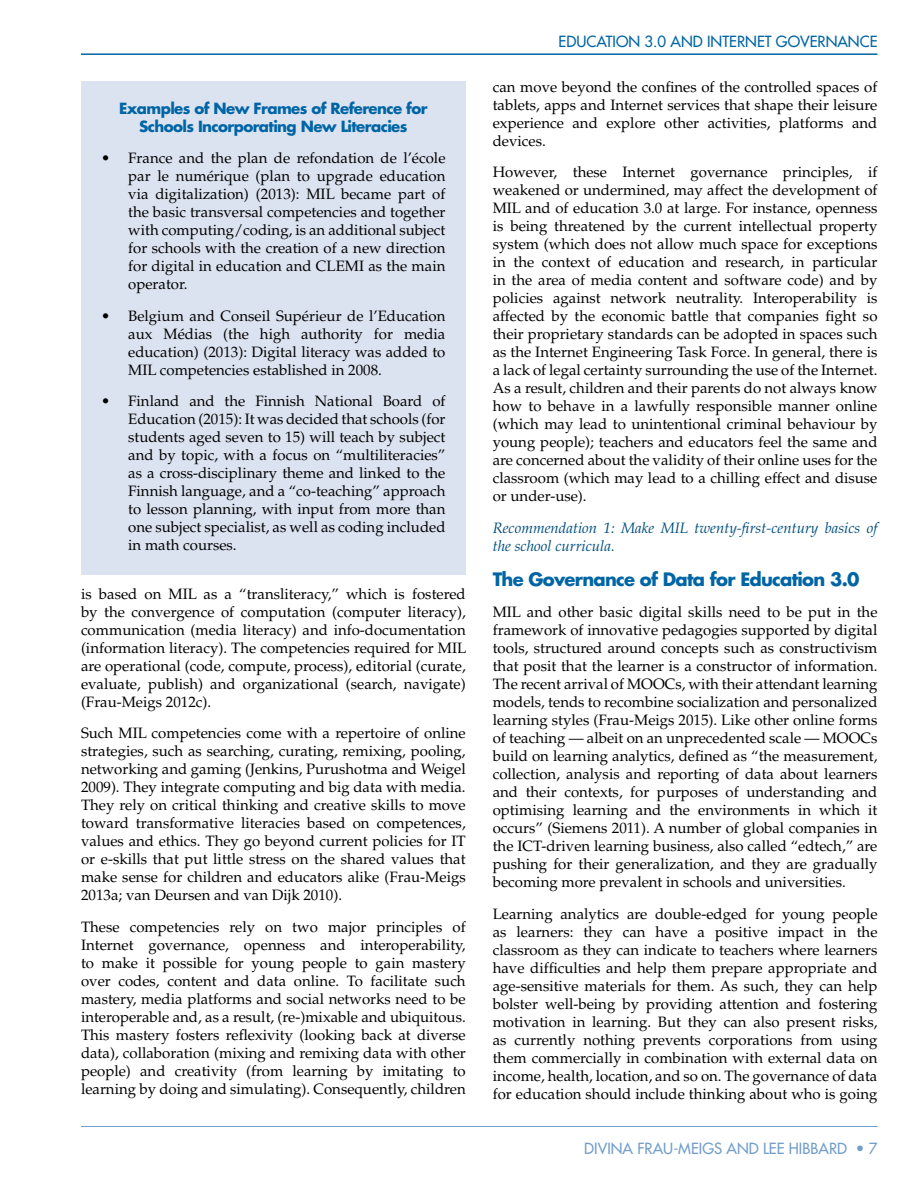
<style>
.page{position:relative;width:918px;height:1188px;background:#fff}
.page>*{position:absolute;margin:0;border:0;box-sizing:border-box;transform-origin:0 0}
.t1{font:700 18px "Futura Std";letter-spacing:-.04em;color:#0065a4}
.t2{font:15px/18px "Palatino LT Std";color:#000;text-align:justify}
.t3{font:italic 15px/18px "Palatino LT Std";color:#004e7d}
.t4{font:700 15px/18px "Futura Std";letter-spacing:-.04em;color:#0065a4;text-align:center}
.t5{font:500 15px "Futura Std";color:#0065a4}
.t6{font:500 15px "Futura Std";color:#739eca}
</style>
<div class="page">
<hr style="left:81px;top:53px;width:797px;height:2px;background:#0065a4">
<hr style="left:81px;top:1126px;width:797px;height:1px;background:#739eca">
<div style="left:81px;top:81px;width:385px;height:494px;background:#dce3f0"></div>
<p class="t4" style="left:119px;top:99px;width:310px">Examples of New Frames of Reference for<br>Schools Incorporating New Literacies</p>
<p class="t2" style="left:128px;top:149px;width:319px;text-indent:-27px">• France and the plan de refondation de l’école par le numérique (plan to upgrade education via digitalization) (2013): MIL became part of the basic transversal competencies and together with computing/coding, is an additional subject for schools with the creation of a new direction for digital in education and CLEMI as the main operator.</p>
<p class="t2" style="left:128px;top:307px;width:319px;text-indent:-27px">• Belgium and Conseil Supérieur de l’Education aux Médias (the high authority for media education) (2013): Digital literacy was added to MIL competencies established in 2008.</p>
<p class="t2" style="left:128px;top:392px;width:319px;text-indent:-27px">• Finland and the Finnish National Board of Education (2015): It was decided that schools (for students aged seven to 15) will teach by subject and by topic, with a focus on “multiliteracies” as a cross-disciplinary theme and linked to the Finnish language, and a “co-teaching” approach to lesson planning, with input from more than one subject specialist, as well as coding included in math courses.</p>
<p class="t2" style="left:81px;top:585px;width:387px">is based on MIL as a “transliteracy,” which is fostered by the convergence of computation (computer literacy), communication (media literacy) and info-documentation (information literacy). The competencies required for MIL are operational (code, compute, process), editorial (curate, evaluate, publish) and organizational (search, navigate) (Frau-Meigs 2012c).</p>
<p class="t2" style="left:81px;top:725px;width:386px">Such MIL competencies come with a repertoire of online strategies, such as searching, curating, remixing, pooling, networking and gaming (Jenkins, Purushotma and Weigel 2009). They integrate computing and big data with media.<br>They rely on critical thinking and creative skills to move toward transformative literacies based on competences, values and ethics. They go beyond current policies for IT or e-skills that put little stress on the shared values that make sense for children and educators alike (Frau-Meigs 2013a; van Deursen and van Dijk 2010).</p>
<p class="t2" style="left:81px;top:918px;width:386px">These competencies rely on two major principles of Internet governance, openness and interoperability, to make it possible for young people to gain mastery over codes, content and data online. To facilitate such mastery, media platforms and social networks need to be interoperable and, as a result, (re-)mixable and ubiquitous.<br>This mastery fosters reflexivity (looking back at diverse data), collaboration (mixing and remixing data with other people) and creativity (from learning by imitating to learning by doing and simulating). Consequently, children</p>
<p class="t5" style="left:559px;top:32px;width:320px">EDUCATION 3.0 AND INTERNET GOVERNANCE</p>
<p class="t2" style="left:493px;top:78px;width:386px">can move beyond the confines of the controlled spaces of tablets, apps and Internet services that shape their leisure experience and explore other activities, platforms and devices.</p>
<p class="t2" style="left:493px;top:164px;width:386px">However, these Internet governance principles, if weakened or undermined, may affect the development of MIL and of education 3.0 at large. For instance, openness is being threatened by the current intellectual property system (which does not allow much space for exceptions in the context of education and research, in particular in the area of media content and software code) and by policies against network neutrality. Interoperability is affected by the economic battle that companies fight so their proprietary standards can be adopted in spaces such as the Internet Engineering Task Force. In general, there is a lack of legal certainty surrounding the use of the Internet.<br>As a result, children and their parents do not always know how to behave in a lawfully responsible manner online (which may lead to unintentional criminal behaviour by young people); teachers and educators feel the same and are concerned about the validity of their online uses for the classroom (which may lead to a chilling effect and disuse or under-use).</p>
<p class="t3" style="left:493px;top:519px;width:386px">Recommendation 1: Make MIL twenty-first-century basics of the school curricula.</p>
<p class="t1" style="left:493px;top:567px;width:368px">The Governance of Data for Education 3.0</p>
<p class="t2" style="left:493px;top:604px;width:386px">MIL and other basic digital skills need to be put in the framework of innovative pedagogies supported by digital tools, structured around concepts such as constructivism that posit that the learner is a constructor of information.<br>The recent arrival of MOOCs, with their attendant learning models, tends to recombine socialization and personalized learning styles (Frau-Meigs 2015). Like other online forms of teaching — albeit on an unprecedented scale — MOOCs build on learning analytics, defined as “the measurement, collection, analysis and reporting of data about learners and their contexts, for purposes of understanding and optimising learning and the environments in which it occurs” (Siemens 2011). A number of global companies in the ICT-driven learning business, also called “edtech,” are pushing for their generalization, and they are gradually becoming more prevalent in schools and universities.</p>
<p class="t2" style="left:493px;top:905px;width:386px">Learning analytics are double-edged for young people as learners: they can have a positive impact in the classroom as they can indicate to teachers where learners have difficulties and help them prepare appropriate and age-sensitive materials for them. As such, they can help bolster well-being by providing attention and fostering motivation in learning. But they can also present risks, as currently nothing prevents corporations from using them commercially in combination with external data on income, health, location, and so on. The governance of data for education should include thinking about who is going</p>
<p class="t6" style="left:584px;top:1139px;width:19px">DIVINA</p>
<p class="t6" style="left:638px;top:1139px;width:18px">FRAU</p>
<p class="t6" style="left:673px;top:1139px;width:27px">-MEIGS</p>
<p class="t6" style="left:726px;top:1139px;width:12px">AND</p>
<p class="t6" style="left:763px;top:1139px;width:35px">LEE HIBBARD</p>
<p class="t6" style="left:856px;top:1139px;width:23px">• 7</p>
</div>
